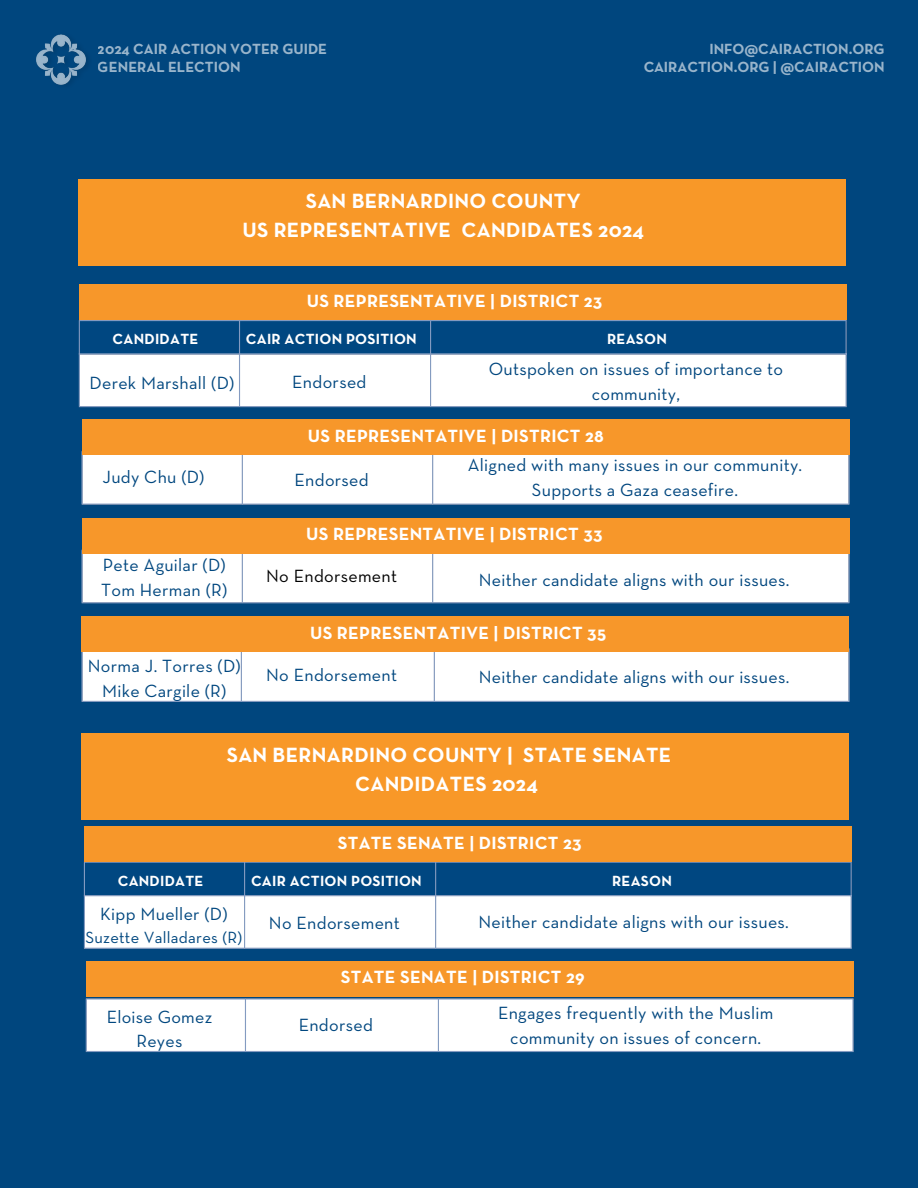
<style>
.page{position:relative;width:918px;height:1188px;background:#00467e}
.page>*{position:absolute;margin:0;border:0;box-sizing:border-box;transform-origin:0 0}
.t1{font:700 21px/29.2px "Neutraface Text";letter-spacing:.015em;color:#fff;text-align:center}
.t2{font:18px/24.8px "Neutraface Text";letter-spacing:.015em;color:#00467e;text-align:center}
.t3{font:18px/24.8px "Neutraface Text";letter-spacing:.015em;color:#00477f;text-align:center}
.t4{font:700 18px "Neutraface Text";letter-spacing:.015em;color:#fff}
.t5{font:18px "Neutraface Text";letter-spacing:.015em;color:#000}
.t6{font:16.5px "Neutraface Text";letter-spacing:.015em;color:#00477f}
.t7{font:700 15px/18px "Neutraface Text";color:#fff}
</style>
<div class="page">
<div style="left:78px;top:179px;width:768px;height:87px;background:#f89828"></div>
<svg style="left:80px;top:321px;width:766px;height:85px"></svg>
<hr style="left:79px;top:321px;width:1px;height:85px;background:#849bc1">
<hr style="left:239px;top:321px;width:1px;height:85px;background:#849bc1">
<hr style="left:430px;top:321px;width:1px;height:85px;background:#849bc1">
<hr style="left:846px;top:321px;width:1px;height:85px;background:#849bc1">
<hr style="left:79px;top:320px;width:768px;height:1px;background:#849bc1">
<hr style="left:79px;top:354px;width:768px;height:1px;background:#849bc1">
<hr style="left:79px;top:406px;width:768px;height:1px;background:#849bc1">
<div style="left:79px;top:285px;width:768px;height:35px;background:#f7972a"></div>
<div style="left:83px;top:553px;width:765px;height:49px;background:#fff"></div>
<hr style="left:82px;top:551px;width:1px;height:51px;background:#849bc1">
<hr style="left:242px;top:551px;width:1px;height:51px;background:#849bc1">
<hr style="left:432px;top:551px;width:1px;height:51px;background:#849bc1">
<hr style="left:848px;top:551px;width:1px;height:51px;background:#849bc1">
<hr style="left:82px;top:602px;width:767px;height:1px;background:#849bc1">
<div style="left:83px;top:652px;width:765px;height:49px;background:#fff"></div>
<hr style="left:82px;top:649px;width:1px;height:52px;background:#849bc1">
<hr style="left:241px;top:649px;width:1px;height:52px;background:#849bc1">
<hr style="left:434px;top:649px;width:1px;height:52px;background:#849bc1">
<hr style="left:848px;top:649px;width:1px;height:52px;background:#849bc1">
<hr style="left:82px;top:701px;width:767px;height:1px;background:#849bc1">
<div style="left:82px;top:518px;width:767px;height:35px;background:#f7972a"></div>
<div style="left:81px;top:617px;width:768px;height:35px;background:#f7972a"></div>
<div style="left:83px;top:455px;width:765px;height:49px;background:#fff"></div>
<hr style="left:82px;top:452px;width:1px;height:52px;background:#849bc1">
<hr style="left:242px;top:452px;width:1px;height:52px;background:#849bc1">
<hr style="left:432px;top:452px;width:1px;height:52px;background:#849bc1">
<hr style="left:848px;top:452px;width:1px;height:52px;background:#849bc1">
<hr style="left:82px;top:504px;width:767px;height:1px;background:#849bc1">
<div style="left:82px;top:420px;width:767px;height:35px;background:#f7972a"></div>
<div style="left:87px;top:1000px;width:765px;height:51px;background:#fff"></div>
<hr style="left:86px;top:1000px;width:1px;height:51px;background:#849bc1">
<hr style="left:245px;top:1000px;width:1px;height:51px;background:#849bc1">
<hr style="left:438px;top:1000px;width:1px;height:51px;background:#849bc1">
<hr style="left:852px;top:1000px;width:2px;height:51px;background:#849bc1">
<hr style="left:86px;top:998px;width:768px;height:2px;background:#849bc1">
<hr style="left:86px;top:1051px;width:768px;height:1px;background:#849bc1">
<div style="left:86px;top:961px;width:768px;height:35px;background:#f7972a"></div>
<div style="left:81px;top:733px;width:768px;height:87px;background:#f89828"></div>
<svg style="left:85px;top:863px;width:766px;height:85px"></svg>
<hr style="left:84px;top:863px;width:1px;height:85px;background:#849bc1">
<hr style="left:244px;top:863px;width:1px;height:85px;background:#849bc1">
<hr style="left:435px;top:863px;width:1px;height:85px;background:#849bc1">
<hr style="left:851px;top:863px;width:1px;height:85px;background:#849bc1">
<hr style="left:84px;top:862px;width:768px;height:1px;background:#849bc1">
<hr style="left:84px;top:895px;width:768px;height:1px;background:#849bc1">
<hr style="left:84px;top:948px;width:768px;height:1px;background:#849bc1">
<div style="left:84px;top:827px;width:768px;height:35px;background:#f7972a"></div>
<img style="left:36px;top:34px;width:52px;height:51px">
<p class="t7" style="left:98px;top:41px;width:231px">2024 CAIR ACTION VOTER GUIDE<br>GENERAL ELECTION</p>
<p class="t7" style="left:643px;top:41px;width:243px;text-align:right">INFO@CAIRACTION.ORG<br>CAIRACTION.ORG | @CAIRACTION</p>
<p class="t1" style="left:242px;top:188px;width:403px">SAN BERNARDINO COUNTY<br>US REPRESENTATIVE CANDIDATES 2024</p>
<p class="t7" style="left:113px;top:331px;width:87px">CANDIDATE</p>
<p class="t3" style="left:90px;top:372px;width:146px">Derek Marshall (D)</p>
<h3 class="t3" style="left:102px;top:466px;width:104px">Judy Chu (D)</h3>
<h3 class="t3" style="left:101px;top:554px;width:128px;text-align:left">Pete Aguilar (D)<br>Tom Herman (R)</h3>
<p class="t4" style="left:307px;top:293px;width:297px">US REPRESENTATIVE | DISTRICT 23</p>
<p class="t7" style="left:246px;top:331px;width:172px">CAIR ACTION POSITION</p>
<p class="t3" style="left:292px;top:370px;width:76px">Endorsed</p>
<h1 class="t7" style="left:607px;top:331px;width:61px">REASON</h1>
<h2 class="t2" style="left:489px;top:358px;width:296px">Outspoken on issues of importance to community,</h2>
<h3 class="t4" style="left:308px;top:428px;width:297px">US REPRESENTATIVE | DISTRICT 28</h3>
<h3 class="t2" style="left:295px;top:469px;width:76px">Endorsed</h3>
<h3 class="t2" style="left:468px;top:454px;width:336px">Aligned with many issues in our community.<br>Supports a Gaza ceasefire.</h3>
<p class="t4" style="left:306px;top:526px;width:298px">US REPRESENTATIVE | DISTRICT 33</p>
<h2 class="t5" style="left:266px;top:568px;width:132px">No Endorsement</h2>
<h3 class="t2" style="left:479px;top:569px;width:312px">Neither candidate aligns with our issues.</h3>
<h3 class="t3" style="left:88px;top:655px;width:154px">Norma J. Torres (D)<br>Mike Cargile (R)</h3>
<p class="t4" style="left:310px;top:625px;width:298px">US REPRESENTATIVE | DISTRICT 35</p>
<h3 class="t3" style="left:266px;top:664px;width:132px">No Endorsement</h3>
<h3 class="t2" style="left:479px;top:665px;width:312px">Neither candidate aligns with our issues.</h3>
<h3 class="t1" style="left:227px;top:742px;width:446px">SAN BERNARDINO COUNTY | STATE SENATE<br>CANDIDATES 2024</h3>
<h1 class="t7" style="left:118px;top:873px;width:87px">CANDIDATE</h1>
<h2 class="t3" style="left:100px;top:903px;width:129px">Kipp Mueller (D)</h2>
<h2 class="t6" style="left:85px;top:930px;width:158px">Suzette Valladares (R)</h2>
<h3 class="t3" style="left:107px;top:1005px;width:107px">Eloise Gomez<br>Reyes</h3>
<h3 class="t4" style="left:338px;top:835px;width:245px">STATE SENATE | DISTRICT 23</h3>
<p class="t7" style="left:251px;top:873px;width:172px">CAIR ACTION POSITION</p>
<p class="t3" style="left:269px;top:912px;width:132px">No Endorsement</p>
<p class="t7" style="left:612px;top:873px;width:61px">REASON</p>
<h3 class="t2" style="left:478px;top:911px;width:312px">Neither candidate aligns with our issues.</h3>
<h2 class="t4" style="left:341px;top:969px;width:245px">STATE SENATE | DISTRICT 29</h2>
<h3 class="t3" style="left:299px;top:1014px;width:76px">Endorsed</h3>
<h2 class="t2" style="left:498px;top:1002px;width:277px">Engages frequently with the Muslim community on issues of concern.</h2>
</div>
